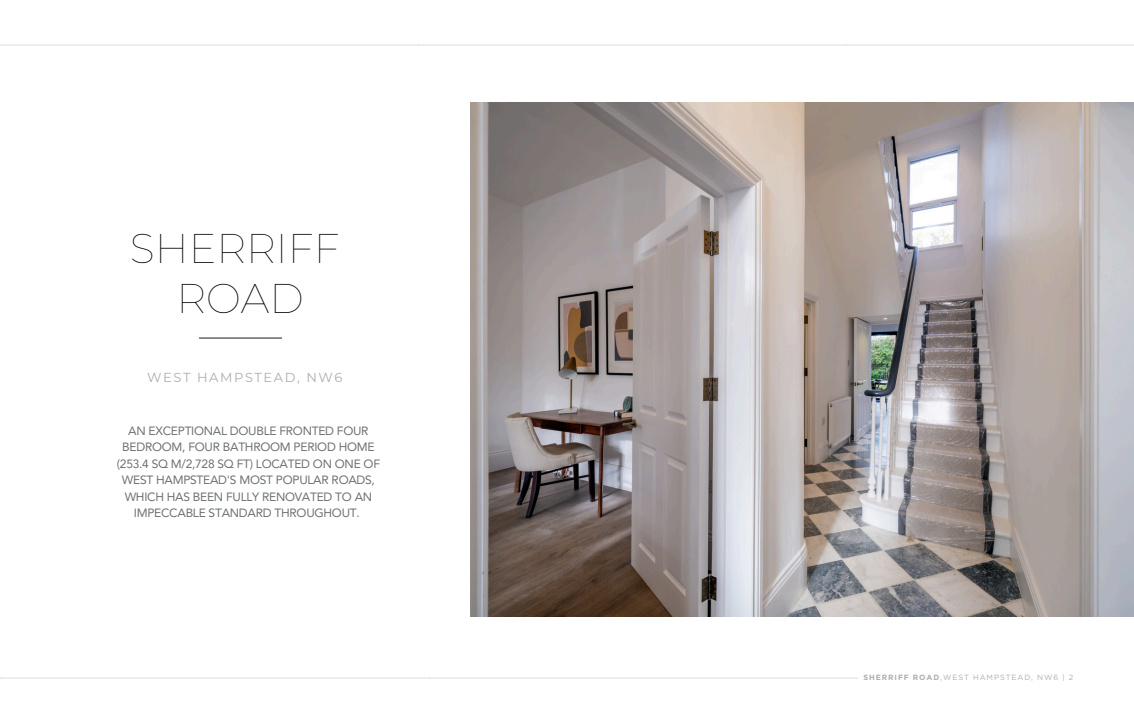
<style>
.page{position:relative;width:1134px;height:709px;background:#fff}
.page>*{position:absolute;margin:0;border:0;box-sizing:border-box;transform-origin:0 0}
.t1{font:100 41.5px/49.5px "Montserrat";color:#000;text-align:center}
.t2{font:13px "Montserrat";letter-spacing:.12em;color:#afadad}
.t3{font:12px/16.5px "Avenir LT Pro";letter-spacing:-.02em;color:#6c7070;text-align:center}
.t4{font:7.5px "Gotham";letter-spacing:.12em;color:#afadad}
.s1{font-weight:700}
</style>
<div class="page">
<img style="left:471px;top:102px;width:663px;height:515px">
<hr style="left:0;top:44px;width:419px;height:2px;background:#231f20">
<hr style="left:419px;top:44px;width:428px;height:2px;background:#231f20">
<hr style="left:847px;top:44px;width:287px;height:2px;background:#231f20">
<hr style="left:1px;top:677px;width:429px;height:2px;background:#231f20">
<hr style="left:429px;top:677px;width:428px;height:2px;background:#231f20">
<svg style="left:199px;top:337px;width:82px;height:2px"></svg>
<p class="t1" style="left:130px;top:223px;width:212px">SHERRIFF<br>ROAD</p>
<h1 class="t2" style="left:147px;top:370px;width:197px">WEST HAMPSTEAD, NW6</h1>
<p class="t3" style="left:117px;top:423px;width:265px">AN EXCEPTIONAL DOUBLE FRONTED FOUR BEDROOM, FOUR BATHROOM PERIOD HOME (253.4 SQ M/2,728 SQ FT) LOCATED ON ONE OF WEST HAMPSTEAD'S MOST POPULAR ROADS, WHICH HAS BEEN FULLY RENOVATED TO AN IMPECCABLE STANDARD THROUGHOUT.</p>
<p class="t4" style="left:863px;top:672px;width:211px"><span class="s1">SHERRIFF ROAD</span>,WEST HAMPSTEAD, NW6 | 2</p>
</div>
